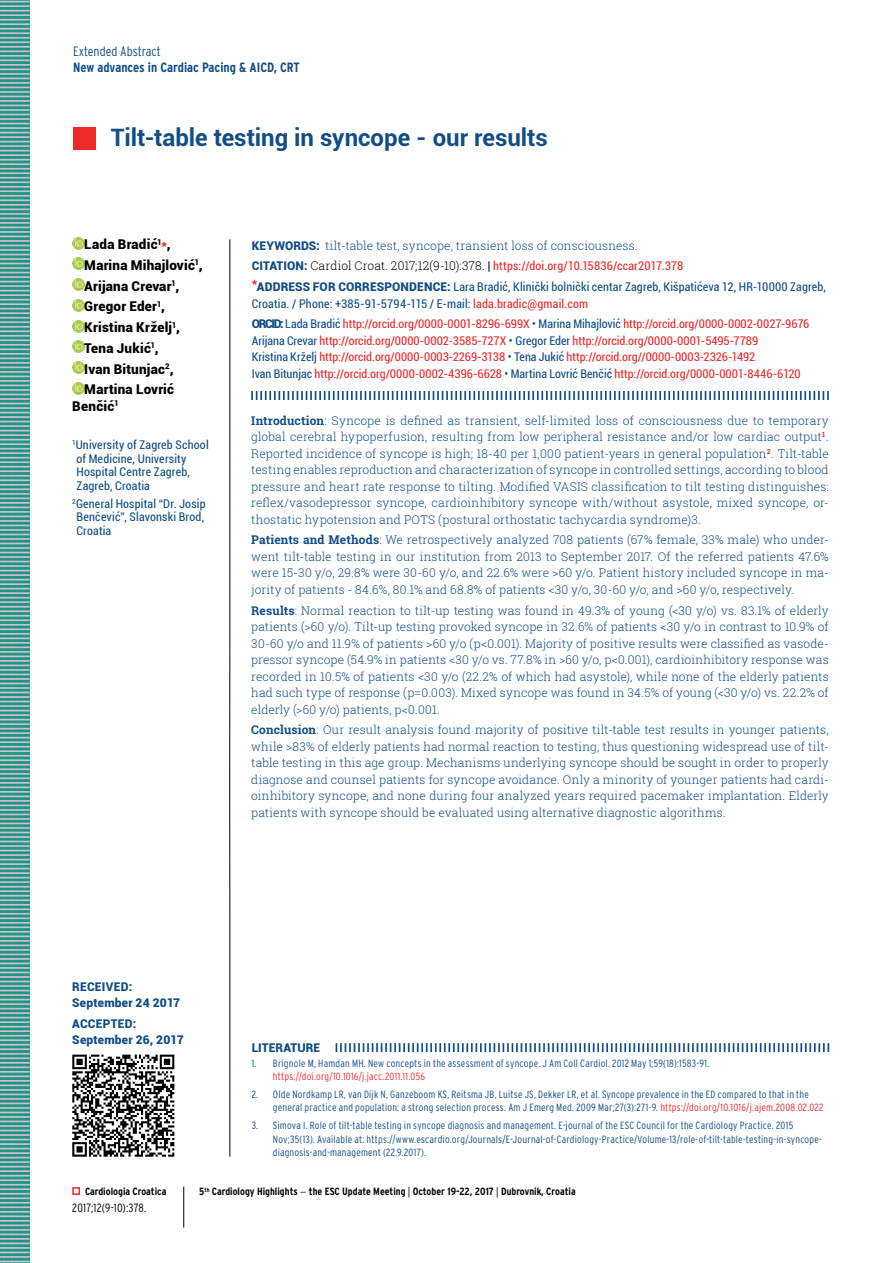
<style>
.page{position:relative;width:893px;height:1263px;background:#fff}
.page>*{position:absolute;margin:0;border:0;box-sizing:border-box;transform-origin:0 0}
.t1{font:700 24px "Roboto";color:#114d86}
.t2{font:900 13.5px/20.7px "Roboto";letter-spacing:.015em;color:#000}
.t3{font:700 condensed 13.5px "Interstate";color:#114d86}
.t4{font:300 condensed 13.5px "Interstate";color:#114d86}
.t5{font:300 12px/16.5px "Roboto Slab";letter-spacing:.01em;color:#114d86;text-align:justify}
.t6{font:condensed 12px/16.5px "Roboto";color:#ee292a}
.t7{font:condensed 12px/13.5px "Roboto";letter-spacing:.015em;color:#114d86}
.t8{font:900 12px/16.5px "Roboto";letter-spacing:.015em;color:#114d86}
.t9{font:300 condensed 12px "Interstate";letter-spacing:.02em;color:#000}
.t10{font:300 condensed 10.5px/13.5px "Interstate";letter-spacing:.02em;color:#114d86}
.t11{font:700 condensed 10.5px "Interstate";color:#000}
.t12{font:300 condensed 10.5px "Interstate";letter-spacing:.02em;color:#ee292a}
.s1{color:#ee292a}
.s2{font-family:"Roboto";font-weight:900}
.s3{font-weight:900;font-stretch:normal;color:#114d86}
.s4{font-family:"Roboto Slab";font-weight:300;font-stretch:normal;color:#000}
.s5{font-family:"Roboto Slab";font-weight:700;font-stretch:normal;color:#000}
.s6{font-weight:900;font-stretch:normal}
.s7{color:#114d86}
.s8{font-weight:700}
.s9{font-family:"Myriad Pro";font-weight:400;font-stretch:normal}
</style>
<div class="page">
<div style="left:72px;top:1187px;width:8px;height:8px;border:2px solid #ee292a"></div>
<hr style="left:183px;top:1187px;width:1px;height:40px;background:#000">
<div style="left:73px;top:128px;width:23px;height:22px;background:#ee292a"></div>
<svg style="left:72px;top:237px;width:12px;height:12px"></svg>
<svg style="left:72px;top:258px;width:12px;height:12px"></svg>
<svg style="left:72px;top:279px;width:12px;height:12px"></svg>
<svg style="left:72px;top:299px;width:12px;height:12px"></svg>
<svg style="left:72px;top:320px;width:12px;height:12px"></svg>
<svg style="left:72px;top:341px;width:12px;height:12px"></svg>
<svg style="left:72px;top:362px;width:12px;height:12px"></svg>
<svg style="left:72px;top:382px;width:12px;height:12px"></svg>
<svg style="left:251px;top:391px;width:578px;height:9px"></svg>
<svg style="left:229px;top:239px;width:1px;height:918px"></svg>
<svg style="left:336px;top:1043px;width:493px;height:9px"></svg>
<svg style="left:0;top:0;width:30px;height:1263px;background:#60a59e"></svg>
<svg style="left:72px;top:1054px;width:102px;height:103px"></svg>
<p class="t4" style="left:73px;top:43px;width:89px">Extended Abstract</p>
<p class="t3" style="left:73px;top:60px;width:228px">New advances in Cardiac Pacing &amp; AICD, CRT</p>
<h1 class="t1" style="left:111px;top:120px;width:439px">Tilt-table testing in syncope - our results</h1>
<p class="t2" style="left:84px;top:233px;width:120px">Lada Bradić<sup>1</sup><span class="s1">*</span>,<br>Marina Mihajlović<sup>1</sup>,<br>Arijana Crevar<sup>1</sup>,<br>Gregor Eder<sup>1</sup>,<br>Kristina Krželj<sup>1</sup>,<br>Tena Jukić<sup>1</sup>,<br>Ivan Bitunjac<sup>2</sup>,<br>Martina Lovrić</p>
<p class="t2" style="left:72px;top:395px;width:48px">Benčić<sup>1</sup></p>
<p class="t7" style="left:77px;top:438px;width:134px;text-indent:-4px"><sup>1</sup>University of Zagreb School of Medicine, University<br>Hospital Centre Zagreb,<br>Zagreb, Croatia</p>
<p class="t7" style="left:77px;top:496px;width:131px;text-indent:-4px"><sup>2</sup>General Hospital “Dr. Josip<br>Benčević”, Slavonski Brod,<br>Croatia</p>
<p class="t5" style="left:252px;top:237px;width:387px"><span class="s2">KEYWORDS:</span> tilt-table test, syncope, transient loss of consciousness.</p>
<p class="t6" style="left:252px;top:255px;width:433px;line-height:20.7px"><span class="s3">CITATION:</span> <span class="s4">Cardiol Croat. 2017;12(9-10):378.</span> <span class="s5">|</span> https://doi.org/10.15836/ccar2017.378 <sup>*</sup><span class="s3">Address</span></p>
<p class="t7" style="left:252px;top:278px;width:576px;line-height:16.5px;text-indent:195px"><span class="s6">:</span> Lara Bradić, Klinički bolnički centar Zagreb, Kišpatićeva 12, HR-10000 Zagreb,<br>Croatia. / Phone: +385-91-5794-115 / E-mail: <span class="s1">lada.bradic@gmail.com</span></p>
<p class="t6" style="left:252px;top:315px;width:559px"><span class="s3">ORCID:</span> <span class="s7">Lada Bradić</span> http://orcid.org/0000-0001-8296-699X <span class="s7">• Marina Mihajlović</span> http://orcid.org/0000-0002-0027-9676<br><span class="s7">Arijana Crevar</span> http://orcid.org/0000-0002-3585-727X <span class="s7">• Gregor Eder</span> http://orcid.org/0000-0001-5495-7789<br><span class="s7">Kristina Krželj</span> http://orcid.org/0000-0003-2269-3138 <span class="s7">• Tena Jukić</span> http://orcid.org//0000-0003-2326-1492<br><span class="s7">Ivan Bitunjac</span> http://orcid.org/0000-0002-4396-6628 <span class="s7">• Martina Lovrić Benčić</span> http://orcid.org/0000-0001-8446-6120</p>
<p class="t8" style="left:313px;top:278px;width:34px">for corres</p>
<p class="t8" style="left:384px;top:278px;width:17px">pondence</p>
<p class="t5" style="left:251px;top:412px;width:579px"><span class="s8">Introduction</span>: Syncope is defined as transient, self-limited loss of consciousness due to temporary global cerebral hypoperfusion, resulting from low peripheral resistance and/or low cardiac output<sup>1</sup>.<br>Reported incidence of syncope is high; 18-40 per 1,000 patient-years in general population<sup>2</sup>. Tilt-table testing enables reproduction and characterization of syncope in controlled settings, according to blood pressure and heart rate response to tilting. Modified VASIS classification to tilt testing distinguishes: reflex/vasodepressor syncope, cardioinhibitory syncope with/without asystole, mixed syncope, or&shy;thostatic hypotension and POTS (postural orthostatic tachycardia syndrome)3.</p>
<p class="t5" style="left:251px;top:531px;width:579px"><span class="s8">Patients and Methods</span>: We retrospectively analyzed 708 patients (67% female, 33% male) who under&shy;went tilt-table testing in our institution from 2013 to September 2017. Of the referred patients 47.6% were 15-30 y/o, 29.8% were 30-60 y/o, and 22.6% were &gt;60 y/o. Patient history included syncope in ma&shy;jority of patients - 84.6%, 80.1% and 68.8% of patients &lt;30 y/o, 30-60 y/o, and &gt;60 y/o, respectively.</p>
<p class="t5" style="left:251px;top:602px;width:579px"><span class="s8">Results</span>: Normal reaction to tilt-up testing was found in 49.3% of young (&lt;30 y/o) vs. 83.1% of elderly patients (&gt;60 y/o). Tilt-up testing provoked syncope in 32.6% of patients &lt;30 y/o in contrast to 10.9% of 30-60 y/o and 11.9% of patients &gt;60 y/o (p&lt;0.001). Majority of positive results were classified as vasode&shy;pressor syncope (54.9% in patients &lt;30 y/o vs. 77.8% in &gt;60 y/o, p&lt;0.001), cardioinhibitory response was recorded in 10.5% of patients &lt;30 y/o (22.2% of which had asystole), while none of the elderly patients had such type of response (p=0.003). Mixed syncope was found in 34.5% of young (&lt;30 y/o) vs. 22.2% of elderly (&gt;60 y/o) patients, p&lt;0.001.</p>
<p class="t5" style="left:251px;top:721px;width:579px"><span class="s8">Conclusion</span>: Our result analysis found majority of positive tilt-table test results in younger patients, while &gt;83% of elderly patients had normal reaction to testing, thus questioning widespread use of tilt&shy;table testing in this age group. Mechanisms underlying syncope should be sought in order to properly diagnose and counsel patients for syncope avoidance. Only a minority of younger patients had cardi&shy;oinhibitory syncope, and none during four analyzed years required pacemaker implantation. Elderly patients with syncope should be evaluated using alternative diagnostic algorithms.</p>
<p class="t8" style="left:72px;top:978px;width:15px">Recei</p>
<p class="t8" style="left:72px;top:978px;width:109px;text-indent:34px">ved:<br>September 24 2017</p>
<p class="t8" style="left:72px;top:1015px;width:16px">Acce</p>
<p class="t8" style="left:72px;top:1015px;width:113px;text-indent:31px">pted:<br>September 26, 2017</p>
<p class="t8" style="left:252px;top:1039px;width:70px">LITERATURE</p>
<p class="t10" style="left:252px;top:1056px;width:459px">1. Brignole M, Hamdan MH. New concepts in the assessment of syncope. J Am Coll Cardiol. 2012 May 1;59(18):1583-91.</p>
<p class="t12" style="left:273px;top:1070px;width:154px">https://doi.org/10.1016/j.jacc.2011.11.056</p>
<p class="t10" style="left:273px;top:1087px;width:552px;text-indent:-21px">2. Olde Nordkamp LR, van Dijk N, Ganzeboom KS, Reitsma JB, Luitse JS, Dekker LR, et al. Syncope prevalence in the ED compared to that in the general practice and population: a strong selection process. Am J Emerg Med. 2009 Mar;27(3):271-9. <span class="s1">https://doi.org/10.1016/j.ajem.2008.02.022</span></p>
<p class="t10" style="left:273px;top:1119px;width:551px;text-indent:-21px">3. Simova I. Role of tilt-table testing in syncope diagnosis and management. E-journal of the ESC Council for the Cardiology Practice. 2015<br>Nov;35(13). Available at: https://www.escardio.org/Journals/E-Journal-of-Cardiology-Practice/Volume-13/role-of-tilt-table-testing-in-syncope&shy;diagnosis-and-management (22.9.2017).</p>
<p class="t11" style="left:85px;top:1185px;width:83px">Cardiologia Croatica</p>
<p class="t9" style="left:72px;top:1201px;width:76px">2017;12(9-10):378.</p>
<p class="t11" style="left:199px;top:1185px;width:378px">5<sup>th</sup> Cardiology Highlights <span class="s9">−</span> the ESC Update Meeting <span class="s9">|</span> October 19-22, 2017 <span class="s9">|</span> Dubrovnik, Croatia</p>
</div>
